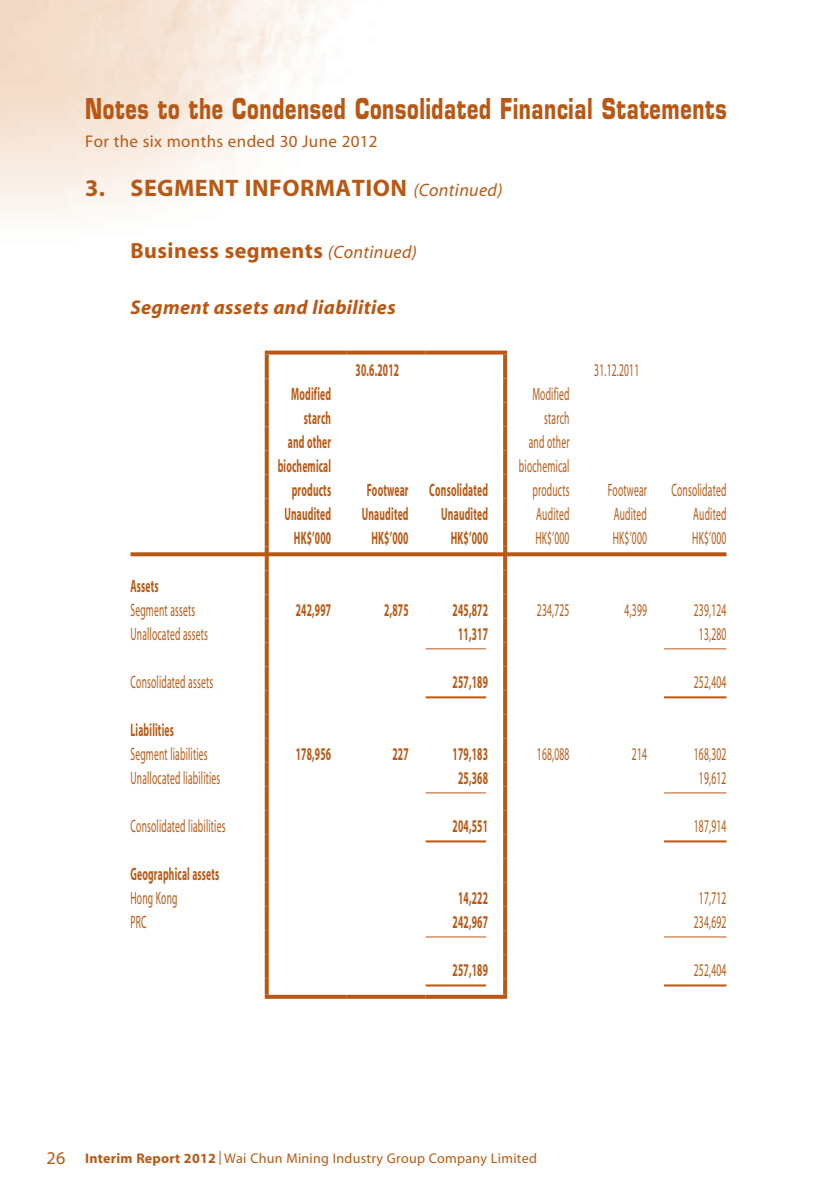
<style>
.page{position:relative;width:840px;height:1191px;background:#fff}
.page>*{position:absolute;margin:0;border:0;box-sizing:border-box;transform-origin:0 0}
.t1{font:700 28px "Eurostile";letter-spacing:.035em;color:#b95814;scale:.7 1}
.t2{font:700 24px "Myriad";letter-spacing:.02em;color:#b95814}
.t3{font:700 22px "Myriad";letter-spacing:.02em;color:#b95814}
.t4{font:italic 700 20px "Myriad";letter-spacing:.02em;color:#b95814}
.t5{font:18px "Myriad";letter-spacing:.02em;color:#b95814;scale:.53 1}
.t6{font:700 18px "Myriad";letter-spacing:.02em;color:#b95814;scale:.53 1}
.t7{font:17px "Myriad";letter-spacing:.02em;color:#b95814}
.t8{font:14px "Myriad";letter-spacing:.02em;color:#b95814}
.s1{font-weight:400;font-style:italic;font-size:18px}
.s2{font-size:18px}
.s3{font-weight:700}
</style>
<div class="page">
<img style="left:0;top:0;width:727px;height:1165px">
<svg style="left:219px;top:1150px;width:1px;height:14px"></svg>
<svg style="left:264px;top:350px;width:82px;height:4px"></svg>
<svg style="left:264px;top:354px;width:4px;height:24px"></svg>
<svg style="left:346px;top:350px;width:79px;height:4px"></svg>
<svg style="left:425px;top:350px;width:82px;height:4px"></svg>
<svg style="left:503px;top:354px;width:4px;height:24px"></svg>
<svg style="left:264px;top:378px;width:4px;height:24px"></svg>
<svg style="left:503px;top:378px;width:4px;height:24px"></svg>
<svg style="left:264px;top:402px;width:4px;height:24px"></svg>
<svg style="left:503px;top:402px;width:4px;height:24px"></svg>
<svg style="left:264px;top:426px;width:4px;height:24px"></svg>
<svg style="left:503px;top:426px;width:4px;height:24px"></svg>
<svg style="left:264px;top:450px;width:4px;height:24px"></svg>
<svg style="left:503px;top:450px;width:4px;height:24px"></svg>
<svg style="left:264px;top:474px;width:4px;height:24px"></svg>
<svg style="left:503px;top:474px;width:4px;height:24px"></svg>
<svg style="left:264px;top:498px;width:4px;height:24px"></svg>
<svg style="left:503px;top:498px;width:4px;height:24px"></svg>
<svg style="left:264px;top:522px;width:4px;height:24px"></svg>
<svg style="left:503px;top:522px;width:4px;height:24px"></svg>
<svg style="left:264px;top:546px;width:4px;height:24px"></svg>
<svg style="left:503px;top:546px;width:4px;height:24px"></svg>
<svg style="left:264px;top:570px;width:4px;height:24px"></svg>
<svg style="left:503px;top:570px;width:4px;height:24px"></svg>
<svg style="left:264px;top:594px;width:4px;height:24px"></svg>
<svg style="left:503px;top:594px;width:4px;height:24px"></svg>
<svg style="left:264px;top:618px;width:4px;height:24px"></svg>
<svg style="left:503px;top:618px;width:4px;height:24px"></svg>
<svg style="left:264px;top:642px;width:4px;height:24px"></svg>
<svg style="left:503px;top:642px;width:4px;height:24px"></svg>
<svg style="left:264px;top:666px;width:4px;height:24px"></svg>
<svg style="left:503px;top:666px;width:4px;height:24px"></svg>
<svg style="left:264px;top:690px;width:4px;height:24px"></svg>
<svg style="left:503px;top:690px;width:4px;height:24px"></svg>
<svg style="left:264px;top:714px;width:4px;height:24px"></svg>
<svg style="left:503px;top:714px;width:4px;height:24px"></svg>
<svg style="left:264px;top:738px;width:4px;height:24px"></svg>
<svg style="left:503px;top:738px;width:4px;height:24px"></svg>
<svg style="left:264px;top:762px;width:4px;height:24px"></svg>
<svg style="left:503px;top:762px;width:4px;height:24px"></svg>
<svg style="left:264px;top:786px;width:4px;height:24px"></svg>
<svg style="left:503px;top:786px;width:4px;height:24px"></svg>
<svg style="left:264px;top:810px;width:4px;height:24px"></svg>
<svg style="left:503px;top:810px;width:4px;height:24px"></svg>
<svg style="left:264px;top:834px;width:4px;height:24px"></svg>
<svg style="left:503px;top:834px;width:4px;height:24px"></svg>
<svg style="left:264px;top:858px;width:4px;height:24px"></svg>
<svg style="left:503px;top:858px;width:4px;height:24px"></svg>
<svg style="left:264px;top:882px;width:4px;height:24px"></svg>
<svg style="left:503px;top:882px;width:4px;height:24px"></svg>
<svg style="left:264px;top:906px;width:4px;height:24px"></svg>
<svg style="left:503px;top:906px;width:4px;height:24px"></svg>
<svg style="left:264px;top:930px;width:4px;height:24px"></svg>
<svg style="left:503px;top:930px;width:4px;height:24px"></svg>
<svg style="left:264px;top:954px;width:4px;height:24px"></svg>
<svg style="left:503px;top:954px;width:4px;height:24px"></svg>
<svg style="left:264px;top:978px;width:4px;height:16px"></svg>
<svg style="left:503px;top:978px;width:4px;height:16px"></svg>
<svg style="left:264px;top:994px;width:82px;height:4px"></svg>
<svg style="left:346px;top:994px;width:79px;height:4px"></svg>
<svg style="left:425px;top:994px;width:82px;height:4px"></svg>
<svg style="left:130px;top:552px;width:596px;height:4px;background:#be6426"></svg>
<hr style="left:425px;top:648px;width:61px;height:1px;background:#b95814">
<hr style="left:663px;top:648px;width:63px;height:1px;background:#b95814">
<hr style="left:425px;top:696px;width:61px;height:2px;background:#b95814">
<hr style="left:663px;top:696px;width:63px;height:2px;background:#b95814">
<hr style="left:425px;top:792px;width:61px;height:1px;background:#b95814">
<hr style="left:663px;top:792px;width:63px;height:1px;background:#b95814">
<hr style="left:425px;top:840px;width:61px;height:2px;background:#b95814">
<hr style="left:663px;top:840px;width:63px;height:2px;background:#b95814">
<hr style="left:425px;top:936px;width:61px;height:1px;background:#b95814">
<hr style="left:663px;top:936px;width:63px;height:1px;background:#b95814">
<hr style="left:425px;top:984px;width:61px;height:2px;background:#b95814">
<hr style="left:663px;top:984px;width:63px;height:2px;background:#b95814">
<h1 class="t1" style="left:85px;top:91px;width:917px">Notes to the Condensed Consolidated Financial Statements</h1>
<p class="t7" style="left:85px;top:133px;width:294px">For the six months ended 30 June 2012</p>
<h2 class="t2" style="left:85px;top:175px;width:418px">3. SEGMENT INFORMATION <span class="s1">(Continued)</span></h2>
<p class="t3" style="left:130px;top:239px;width:288px">Business segments <span class="s1">(Continued)</span></p>
<p class="t4" style="left:130px;top:297px;width:266px">Segment assets and liabilities</p>
<p class="t6" style="left:355px;top:360px;width:84px">30.6.2012</p>
<p class="t5" style="left:594px;top:361px;width:86px">31.12.2011</p>
<p class="t6" style="left:291px;top:384px;width:77px">Modified</p>
<p class="t5" style="left:532px;top:385px;width:72px">Modified</p>
<p class="t6" style="left:304px;top:408px;width:53px">starch</p>
<p class="t5" style="left:544px;top:409px;width:49px">starch</p>
<p class="t6" style="left:288px;top:432px;width:83px">and other</p>
<p class="t5" style="left:528px;top:433px;width:78px">and other</p>
<p class="t6" style="left:277px;top:456px;width:102px">biochemical</p>
<p class="t5" style="left:518px;top:457px;width:97px">biochemical</p>
<p class="t6" style="left:291px;top:480px;width:76px">products</p>
<p class="t6" style="left:366px;top:480px;width:230px">Footwear Consolidated</p>
<p class="t5" style="left:532px;top:481px;width:71px">products</p>
<p class="t5" style="left:607px;top:481px;width:75px">Footwear</p>
<p class="t5" style="left:671px;top:481px;width:105px">Consolidated</p>
<p class="t6" style="left:284px;top:504px;width:90px">Unaudited</p>
<p class="t6" style="left:361px;top:504px;width:90px">Unaudited</p>
<p class="t6" style="left:441px;top:504px;width:90px">Unaudited</p>
<p class="t5" style="left:536px;top:505px;width:64px">Audited</p>
<p class="t5" style="left:613px;top:505px;width:64px">Audited</p>
<p class="t5" style="left:692px;top:505px;width:64px">Audited</p>
<p class="t6" style="left:294px;top:528px;width:72px">HK$’000</p>
<p class="t6" style="left:371px;top:528px;width:72px">HK$’000</p>
<p class="t6" style="left:450px;top:528px;width:72px">HK$’000</p>
<p class="t5" style="left:535px;top:529px;width:66px">HK$’000</p>
<p class="t5" style="left:612px;top:529px;width:66px">HK$’000</p>
<p class="t5" style="left:692px;top:529px;width:66px">HK$’000</p>
<p class="t6" style="left:130px;top:576px;width:55px">Assets</p>
<p class="t5" style="left:130px;top:601px;width:124px">Segment assets</p>
<p class="t6" style="left:295px;top:600px;width:68px">242,997</p>
<p class="t6" style="left:384px;top:600px;width:48px">2,875</p>
<p class="t6" style="left:452px;top:600px;width:68px">245,872</p>
<p class="t5" style="left:536px;top:601px;width:63px">234,725</p>
<p class="t5" style="left:624px;top:601px;width:44px">4,399</p>
<p class="t5" style="left:693px;top:601px;width:63px">239,124</p>
<p class="t5" style="left:130px;top:625px;width:148px">Unallocated assets</p>
<p class="t6" style="left:458px;top:624px;width:58px">11,317</p>
<p class="t5" style="left:698px;top:625px;width:53px">13,280</p>
<p class="t5" style="left:130px;top:673px;width:157px">Consolidated assets</p>
<p class="t6" style="left:452px;top:672px;width:68px">257,189</p>
<p class="t5" style="left:693px;top:673px;width:63px">252,404</p>
<p class="t6" style="left:130px;top:720px;width:83px">Liabilities</p>
<p class="t5" style="left:130px;top:745px;width:147px">Segment liabilities</p>
<p class="t6" style="left:295px;top:744px;width:68px">178,956</p>
<p class="t6" style="left:392px;top:744px;width:32px">227</p>
<p class="t6" style="left:452px;top:744px;width:68px">179,183</p>
<p class="t5" style="left:536px;top:745px;width:63px">168,088</p>
<p class="t5" style="left:631px;top:745px;width:30px">214</p>
<p class="t5" style="left:693px;top:745px;width:63px">168,302</p>
<p class="t5" style="left:130px;top:769px;width:171px">Unallocated liabilities</p>
<p class="t6" style="left:458px;top:768px;width:58px">25,368</p>
<p class="t5" style="left:698px;top:769px;width:53px">19,612</p>
<p class="t5" style="left:130px;top:817px;width:180px">Consolidated liabilities</p>
<p class="t6" style="left:452px;top:816px;width:68px">204,551</p>
<p class="t5" style="left:693px;top:817px;width:63px">187,914</p>
<p class="t6" style="left:130px;top:864px;width:169px">Geographical assets</p>
<p class="t5" style="left:130px;top:889px;width:90px">Hong Kong</p>
<p class="t6" style="left:458px;top:888px;width:58px">14,222</p>
<p class="t5" style="left:698px;top:889px;width:53px">17,712</p>
<p class="t5" style="left:130px;top:913px;width:32px">PRC</p>
<p class="t6" style="left:452px;top:912px;width:68px">242,967</p>
<p class="t5" style="left:693px;top:913px;width:63px">234,692</p>
<p class="t6" style="left:452px;top:960px;width:68px">257,189</p>
<p class="t5" style="left:693px;top:961px;width:63px">252,404</p>
<p class="t8" style="left:46px;top:1150px;width:492px"><span class="s2">26</span> <span class="s3">Interim Report 2012</span> Wai Chun Mining Industry Group Company Limited</p>
</div>
